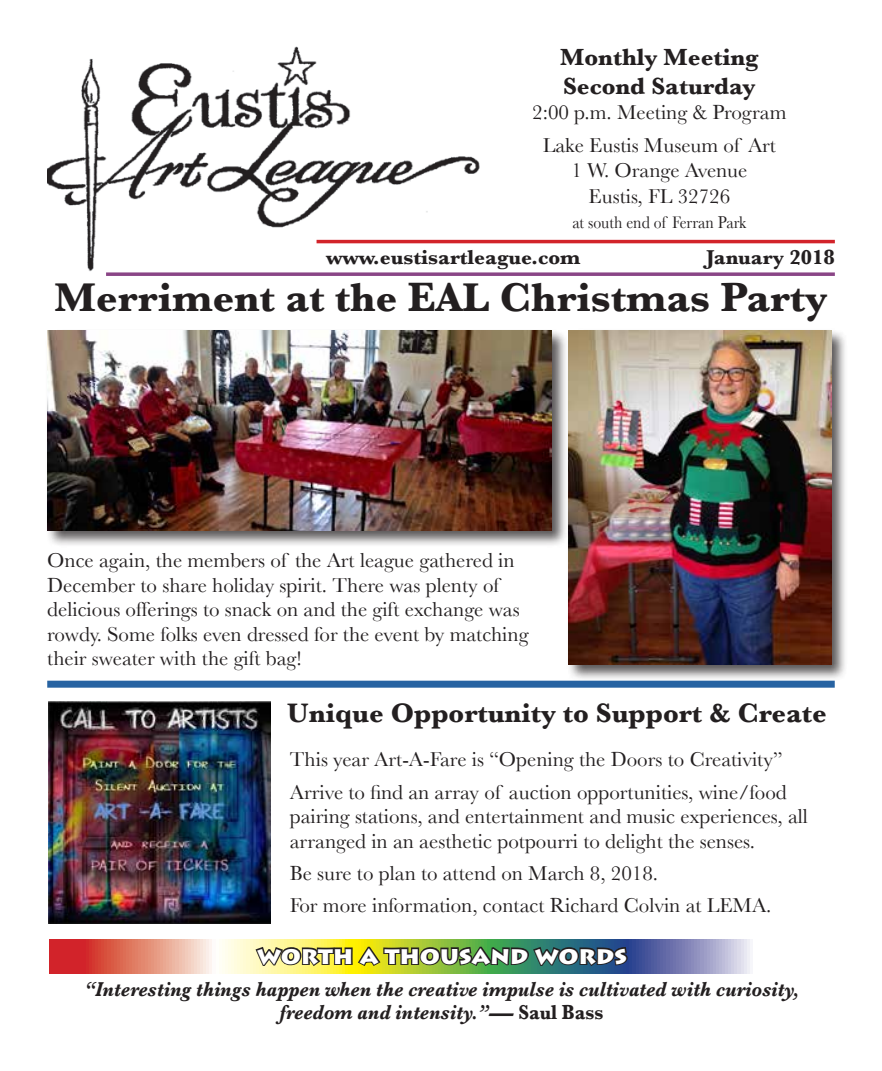
<style>
.page{position:relative;width:882px;height:1071px;background:#fff}
.page>*{position:absolute;margin:0;border:0;box-sizing:border-box;transform-origin:0 0}
.t1{font:700 42px "Baskerville";color:#231f20}
.t2{font:700 28px "Baskerville";color:#231f20}
.t3{font:700 24.5px/29.4px "Baskerville";color:#231f20}
.t4{font:900 24.5px "Lithos Pro";color:#fff}
.t5{font:21px/24.5px "Baskerville";color:#231f20}
.t6{font:italic 700 21px/22.8px "Baskerville";color:#231f20;text-align:center;scale:.9 1}
.t7{font:700 21px "Baskerville";color:#231f20}
.t8{font:17.5px "Baskerville";color:#231f20;scale:.9 1}
.s1{font-style:normal}
</style>
<div class="page">
<img style="left:47px;top:46px;width:441px;height:225px">
<svg style="left:106px;top:272px;width:729px;height:4px;background:#985b94"></svg>
<hr style="left:317px;top:240px;width:518px;height:3px;background:#d2232a">
<svg style="left:49px;top:940px;width:701px;height:33px;background:#b9998b"></svg>
<img style="left:254px;top:945px;width:375px;height:25px">
<div style="left:566px;top:329px;width:283px;height:352px;background:#231f20;opacity:.75"></div>
<img style="left:568px;top:331px;width:263px;height:333px">
<div style="left:45px;top:329px;width:523px;height:219px;background:#231f20;opacity:.75"></div>
<img style="left:47px;top:331px;width:504px;height:199px">
<img style="left:48px;top:701px;width:222px;height:223px">
<div style="left:47px;top:681px;width:788px;height:7px;background:#2763a2"></div>
<p class="t3" style="left:560px;top:42px;width:200px">Monthly Meeting<br>Second Saturday</p>
<p class="t5" style="left:532px;top:96px;width:256px;line-height:33.1px;text-align:center">2:00 p.m. Meeting &amp; Program<br>Lake Eustis Museum of Art</p>
<p class="t5" style="left:571px;top:158px;width:177px;line-height:25.2px;text-align:center">1 W. Orange Avenue<br>Eustis, FL 32726</p>
<p class="t8" style="left:572px;top:212px;width:195px">at south end of Ferran Park</p>
<p class="t7" style="left:326px;top:244px;width:256px">www.eustisartleague.com</p>
<p class="t7" style="left:706px;top:244px;width:130px">January 2018</p>
<h1 class="t1" style="left:54px;top:273px;width:775px">Merriment at the EAL Christmas Party</h1>
<p class="t5" style="left:47px;top:548px;width:483px">Once again, the members of the Art league gathered in December to share holiday spirit. There was plenty of delicious offerings to snack on and the gift exchange was rowdy. Some folks even dressed for the event by matching their sweater with the gift bag!</p>
<h2 class="t2" style="left:287px;top:697px;width:541px">Unique Opportunity to Support &amp; Create</h2>
<p class="t5" style="left:290px;top:743px;width:499px;line-height:32.4px">This year Art-A-Fare is “Opening the Doors to Creativity”<br>Arrive to find an array of auction opportunities, wine/food</p>
<p class="t5" style="left:290px;top:804px;width:520px">pairing stations, and entertainment and music experiences, all arranged in an aesthetic potpourri to delight the senses.</p>
<p class="t5" style="left:290px;top:857px;width:483px;line-height:32.4px">Be sure to plan to attend on March 8, 2018.<br>For more information, contact Richard Colvin at LEMA.</p>
<p class="t4" style="left:257px;top:940px;width:371px">WORTH A THOUSAND WORDS</p>
<p class="t6" style="left:84px;top:978px;width:797px">“Interesting things happen when the creative impulse is cultivated with curiosity, freedom and intensity.”― <span class="s1">Saul Bass</span></p>
</div>
